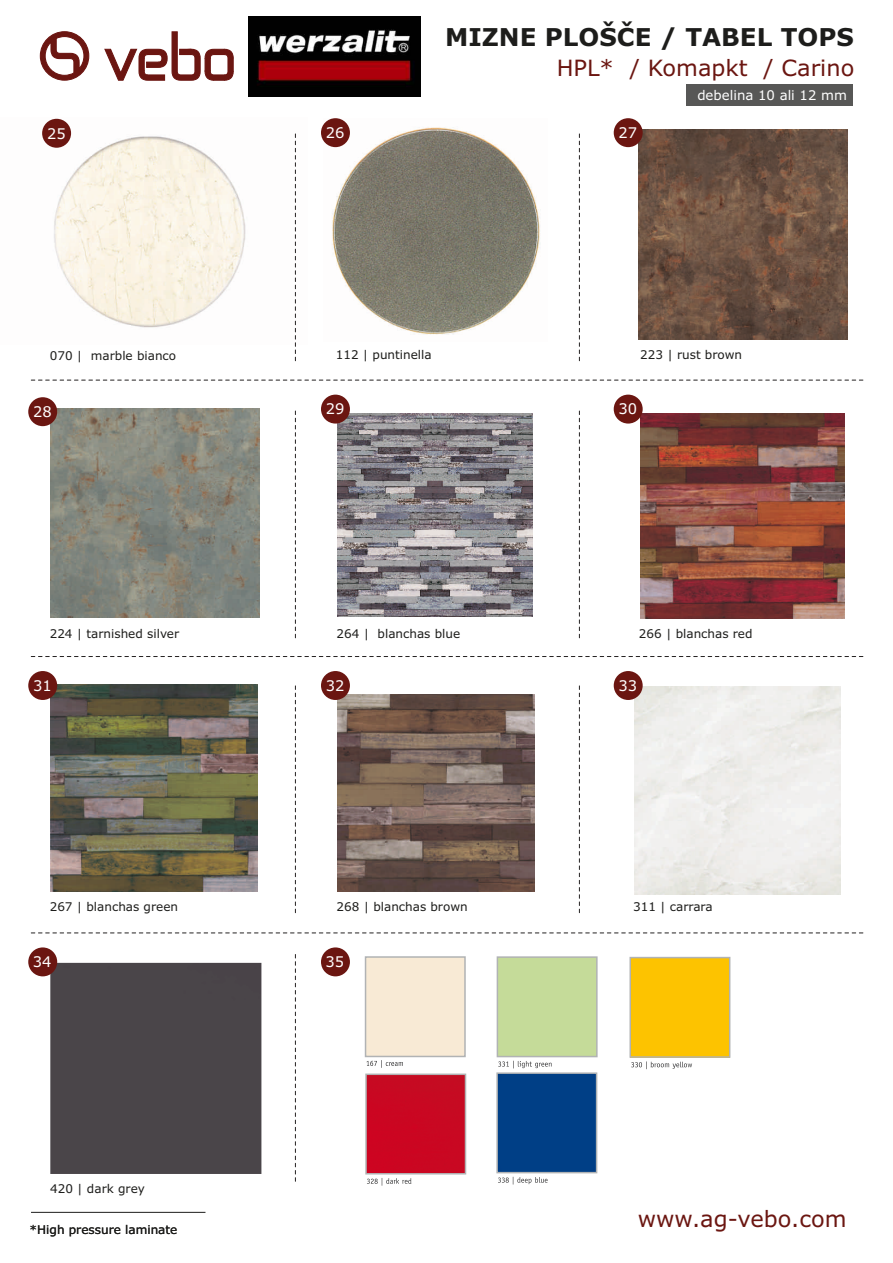
<style>
.page{position:relative;width:893px;height:1263px;background:#fff}
.page>*{position:absolute;margin:0;border:0;box-sizing:border-box;transform-origin:0 0}
.t1{font:700 24.6px "Verdana";color:#1d1d1b}
.t2{font:22.5px "Verdana";color:#6b1611}
.t3{font:14.7px "Verdana";color:#fff}
.t4{font:13.35px "Verdana";color:#fff}
.t5{font:12px "Verdana";color:#1d1d1b}
</style>
<div class="page">
<div style="left:50px;top:963px;width:211px;height:211px;background:#4a4549"></div>
<img style="left:42px;top:118px;width:254px;height:227px">
<div style="left:42px;top:119px;width:29px;height:29px;background:#6b1611;border-radius:50%"></div>
<svg style="left:295px;top:411px;width:1px;height:227px"></svg>
<svg style="left:295px;top:134px;width:1px;height:227px"></svg>
<svg style="left:579px;top:134px;width:1px;height:227px"></svg>
<svg style="left:579px;top:411px;width:1px;height:227px"></svg>
<svg style="left:31px;top:380px;width:833px;height:1px"></svg>
<svg style="left:31px;top:933px;width:833px;height:1px"></svg>
<div style="left:28px;top:947px;width:29px;height:29px;background:#6b1611;border-radius:50%"></div>
<img style="left:324px;top:118px;width:217px;height:217px">
<div style="left:321px;top:118px;width:29px;height:29px;background:#6b1611;border-radius:50%"></div>
<img style="left:338px;top:413px;width:94px;height:204px">
<img style="left:432px;top:413px;width:100px;height:204px">
<div style="left:321px;top:395px;width:29px;height:29px;background:#6b1611;border-radius:50%"></div>
<div style="left:321px;top:947px;width:29px;height:29px;background:#6b1611;border-radius:50%"></div>
<img style="left:638px;top:130px;width:209px;height:209px">
<div style="left:614px;top:118px;width:29px;height:29px;background:#6b1611;border-radius:50%"></div>
<img style="left:640px;top:413px;width:205px;height:205px">
<div style="left:614px;top:395px;width:29px;height:29px;background:#6b1611;border-radius:50%"></div>
<svg style="left:579px;top:686px;width:1px;height:227px"></svg>
<svg style="left:295px;top:686px;width:1px;height:227px"></svg>
<svg style="left:295px;top:954px;width:1px;height:228px"></svg>
<img style="left:338px;top:694px;width:196px;height:197px">
<div style="left:321px;top:671px;width:29px;height:29px;background:#6b1611;border-radius:50%"></div>
<div style="left:614px;top:671px;width:29px;height:29px;background:#6b1611;border-radius:50%"></div>
<img style="left:51px;top:409px;width:209px;height:209px">
<div style="left:28px;top:397px;width:29px;height:29px;background:#6b1611;border-radius:50%"></div>
<img style="left:51px;top:684px;width:206px;height:207px">
<div style="left:28px;top:671px;width:29px;height:29px;background:#6b1611;border-radius:50%"></div>
<div style="left:368px;top:1076px;width:95px;height:95px;background:#c90722"></div>
<div style="left:365px;top:1073px;width:101px;height:101px;border:2px solid #b1b3b4"></div>
<div style="left:497px;top:956px;width:101px;height:101px;border:2px solid #b1b3b4"></div>
<div style="left:499px;top:1075px;width:95px;height:95px;background:#003f86"></div>
<div style="left:496px;top:1072px;width:101px;height:101px;border:2px solid #b1b3b4"></div>
<div style="left:632px;top:960px;width:95px;height:95px;background:#fdc300"></div>
<div style="left:629px;top:957px;width:101px;height:101px;border:2px solid #b1b3b4"></div>
<div style="left:366px;top:957px;width:99px;height:99px;background:#f8ead5"></div>
<div style="left:365px;top:956px;width:101px;height:101px;border:2px solid #b1b3b4"></div>
<svg style="left:367px;top:1178px;width:44px;height:8px"></svg>
<svg style="left:498px;top:1061px;width:53px;height:7px"></svg>
<svg style="left:498px;top:1177px;width:50px;height:7px"></svg>
<svg style="left:631px;top:1061px;width:61px;height:8px"></svg>
<svg style="left:366px;top:1060px;width:37px;height:8px"></svg>
<svg style="left:31px;top:656px;width:833px;height:1px"></svg>
<svg style="left:104px;top:31px;width:130px;height:50px"></svg>
<svg style="left:39px;top:31px;width:51px;height:50px"></svg>
<div style="left:687px;top:85px;width:166px;height:21px;background:#575756"></div>
<hr style="left:31px;top:1212px;width:174px;height:1px;background:#1d1d1b">
<img style="left:249px;top:17px;width:171px;height:79px">
<h1 class="t1" style="left:445px;top:27px;width:410px">MIZNE PLOŠČE / TABEL TOPS</h1>
<h2 class="t2" style="left:557px;top:58px;width:299px">HPL* / Komapkt / Carino</h2>
<p class="t4" style="left:697px;top:90px;width:151px">debelina 10 ali 12 mm</p>
<p class="t3" style="left:47px;top:127px;width:20px">25</p>
<p class="t3" style="left:326px;top:127px;width:20px">26</p>
<p class="t3" style="left:619px;top:127px;width:20px">27</p>
<p class="t5" style="left:50px;top:351px;width:128px">070 | marble bianco</p>
<p class="t5" style="left:336px;top:349px;width:98px">112 | puntinella</p>
<p class="t5" style="left:640px;top:349px;width:104px">223 | rust brown</p>
<p class="t3" style="left:33px;top:406px;width:20px">28</p>
<p class="t3" style="left:326px;top:403px;width:20px">29</p>
<p class="t3" style="left:619px;top:403px;width:20px">30</p>
<p class="t5" style="left:50px;top:628px;width:131px">224 | tarnished silver</p>
<p class="t5" style="left:337px;top:628px;width:125px">264 | blanchas blue</p>
<p class="t5" style="left:639px;top:628px;width:115px">266 | blanchas red</p>
<p class="t3" style="left:33px;top:680px;width:20px">31</p>
<p class="t3" style="left:326px;top:680px;width:20px">32</p>
<p class="t3" style="left:619px;top:680px;width:20px">33</p>
<p class="t5" style="left:50px;top:902px;width:130px">267 | blanchas green</p>
<p class="t5" style="left:337px;top:902px;width:133px">268 | blanchas brown</p>
<p class="t5" style="left:633px;top:902px;width:81px">311 | carrara</p>
<p class="t3" style="left:33px;top:956px;width:20px">34</p>
<p class="t3" style="left:326px;top:956px;width:20px">35</p>
<p class="t5" style="left:50px;top:1183px;width:96px">420 | dark grey</p>
<p class="t5" style="left:30px;top:1225px;width:149px">*High pressure laminate</p>
<h2 class="t2" style="left:638px;top:1209px;width:210px">www.ag-vebo.com</h2>
</div>
